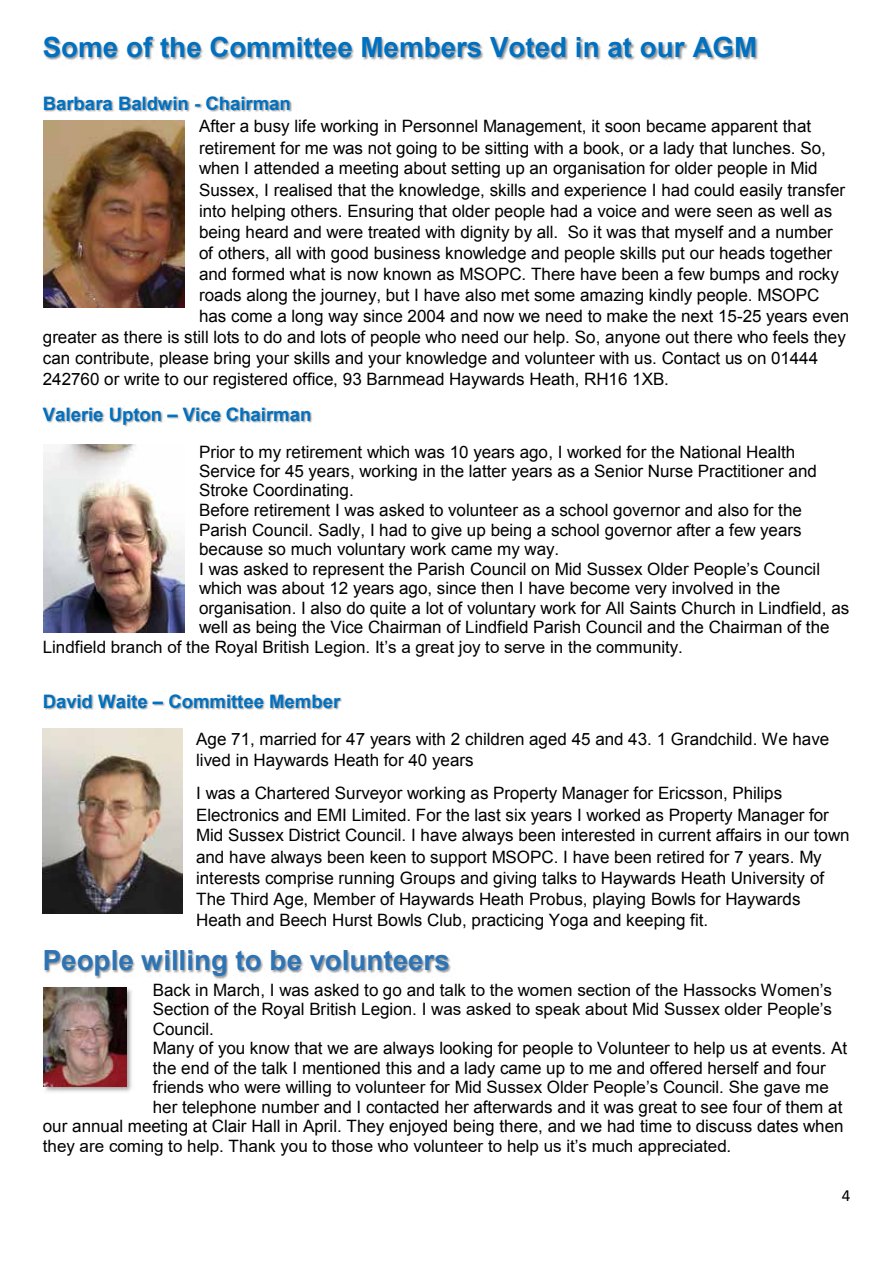
<style>
.page{position:relative;width:893px;height:1263px;background:#fff}
.page>*{position:absolute;margin:0;border:0;box-sizing:border-box;transform-origin:0 0}
.t1{font:700 27.75px "Arial";color:#0070c0}
.t2{font:700 27.75px "Arial";color:#2e74b5}
.t3{font:700 18.45px "Arial";color:#0070c0}
.t4{font:17.1px/21px "Arial";color:#000}
.t5{font:17.1px "Calibri";color:#000}
</style>
<div class="page">
<img style="left:44px;top:37px;width:714px;height:24px">
<img style="left:43px;top:96px;width:249px;height:31px">
<img style="left:43px;top:405px;width:269px;height:22px">
<img style="left:44px;top:692px;width:298px;height:18px">
<img style="left:44px;top:950px;width:407px;height:29px">
<img style="left:43px;top:987px;width:89px;height:105px">
<img style="left:44px;top:987px;width:82px;height:100px">
<img style="left:44px;top:120px;width:140px;height:188px">
<img style="left:44px;top:444px;width:140px;height:188px">
<img style="left:43px;top:728px;width:139px;height:186px">
<h1 class="t1" style="left:43px;top:29px;width:716px">Some of the Committee Members Voted in at our AGM</h1>
<p class="t3" style="left:43px;top:91px;width:250px">Barbara Baldwin - Chairman</p>
<p class="t4" style="left:199px;top:116px;width:614px">After a busy life working in Personnel Management, it soon became apparent that</p>
<p class="t4" style="left:199px;top:137px;width:628px">retirement for me was not going to be sitting with a book, or a lady that lunches. So,</p>
<p class="t4" style="left:199px;top:158px;width:620px">when I attended a meeting about setting up an organisation for older people in Mid</p>
<p class="t4" style="left:199px;top:179px;width:648px">Sussex, I realised that the knowledge, skills and experience I had could easily transfer</p>
<p class="t4" style="left:199px;top:200px;width:635px">into helping others. Ensuring that older people had a voice and were seen as well as</p>
<p class="t4" style="left:199px;top:221px;width:635px">being heard and were treated with dignity by all. So it was that myself and a number</p>
<p class="t4" style="left:199px;top:242px;width:635px">of others, all with good business knowledge and people skills put our heads together</p>
<p class="t4" style="left:199px;top:263px;width:641px">and formed what is now known as MSOPC. There have been a few bumps and rocky</p>
<p class="t4" style="left:199px;top:285px;width:622px">roads along the journey, but I have also met some amazing kindly people. MSOPC</p>
<p class="t4" style="left:199px;top:306px;width:652px">has come a long way since 2004 and now we need to make the next 15-25 years even</p>
<p class="t4" style="left:43px;top:327px;width:805px">greater as there is still lots to do and lots of people who need our help. So, anyone out there who feels they</p>
<p class="t4" style="left:43px;top:348px;width:777px">can contribute, please bring your skills and your knowledge and volunteer with us. Contact us on 01444</p>
<p class="t4" style="left:43px;top:369px;width:628px">242760 or write to our registered office, 93 Barnmead Haywards Heath, RH16 1XB.</p>
<p class="t3" style="left:43px;top:402px;width:270px">Valerie Upton – Vice Chairman</p>
<p class="t4" style="left:199px;top:441px;width:598px">Prior to my retirement which was 10 years ago, I worked for the National Health</p>
<p class="t4" style="left:199px;top:461px;width:619px">Service for 45 years, working in the latter years as a Senior Nurse Practitioner and</p>
<p class="t4" style="left:199px;top:480px;width:156px">Stroke Coordinating.</p>
<p class="t4" style="left:199px;top:500px;width:604px">Before retirement I was asked to volunteer as a school governor and also for the</p>
<p class="t4" style="left:199px;top:519px;width:604px">Parish Council. Sadly, I had to give up being a school governor after a few years</p>
<p class="t4" style="left:199px;top:539px;width:362px">because so much voluntary work came my way.</p>
<p class="t4" style="left:199px;top:558px;width:622px">I was asked to represent the Parish Council on Mid Sussex Older People’s Council</p>
<p class="t4" style="left:199px;top:578px;width:583px">which was about 12 years ago, since then I have become very involved in the</p>
<p class="t4" style="left:199px;top:597px;width:652px">organisation. I also do quite a lot of voluntary work for All Saints Church in Lindfield, as</p>
<p class="t4" style="left:199px;top:617px;width:632px">well as being the Vice Chairman of Lindfield Parish Council and the Chairman of the</p>
<p class="t4" style="left:43px;top:636px;width:642px">Lindfield branch of the Royal British Legion. It’s a great joy to serve in the community.</p>
<p class="t3" style="left:43px;top:689px;width:299px">David Waite – Committee Member</p>
<p class="t4" style="left:196px;top:729px;width:635px">Age 71, married for 47 years with 2 children aged 45 and 43. 1 Grandchild. We have lived in Haywards Heath for 40 years</p>
<p class="t4" style="left:196px;top:783px;width:655px">I was a Chartered Surveyor working as Property Manager for Ericsson, Philips Electronics and EMI Limited. For the last six years I worked as Property Manager for Mid Sussex District Council. I have always been interested in current affairs in our town and have always been keen to support MSOPC. I have been retired for 7 years. My interests comprise running Groups and giving talks to Haywards Heath University of The Third Age, Member of Haywards Heath Probus, playing Bowls for Haywards Heath and Beech Hurst Bowls Club, practicing Yoga and keeping fit.</p>
<h1 class="t2" style="left:43px;top:942px;width:409px">People willing to be volunteers</h1>
<p class="t4" style="left:153px;top:979px;width:681px">Back in March, I was asked to go and talk to the women section of the Hassocks Women’s</p>
<p class="t4" style="left:153px;top:999px;width:681px">Section of the Royal British Legion. I was asked to speak about Mid Sussex older People’s</p>
<p class="t4" style="left:153px;top:1018px;width:63px">Council.</p>
<p class="t4" style="left:153px;top:1038px;width:696px">Many of you know that we are always looking for people to Volunteer to help us at events. At</p>
<p class="t4" style="left:153px;top:1057px;width:674px">the end of the talk I mentioned this and a lady came up to me and offered herself and four</p>
<p class="t4" style="left:153px;top:1077px;width:678px">friends who were willing to volunteer for Mid Sussex Older People’s Council. She gave me</p>
<p class="t4" style="left:153px;top:1096px;width:691px">her telephone number and I contacted her afterwards and it was great to see four of them at</p>
<p class="t4" style="left:43px;top:1116px;width:802px">our annual meeting at Clair Hall in April. They enjoyed being there, and we had time to discuss dates when</p>
<p class="t4" style="left:43px;top:1135px;width:690px">they are coming to help. Thank you to those who volunteer to help us it’s much appreciated.</p>
<p class="t5" style="left:842px;top:1183px;width:10px">4</p>
</div>
